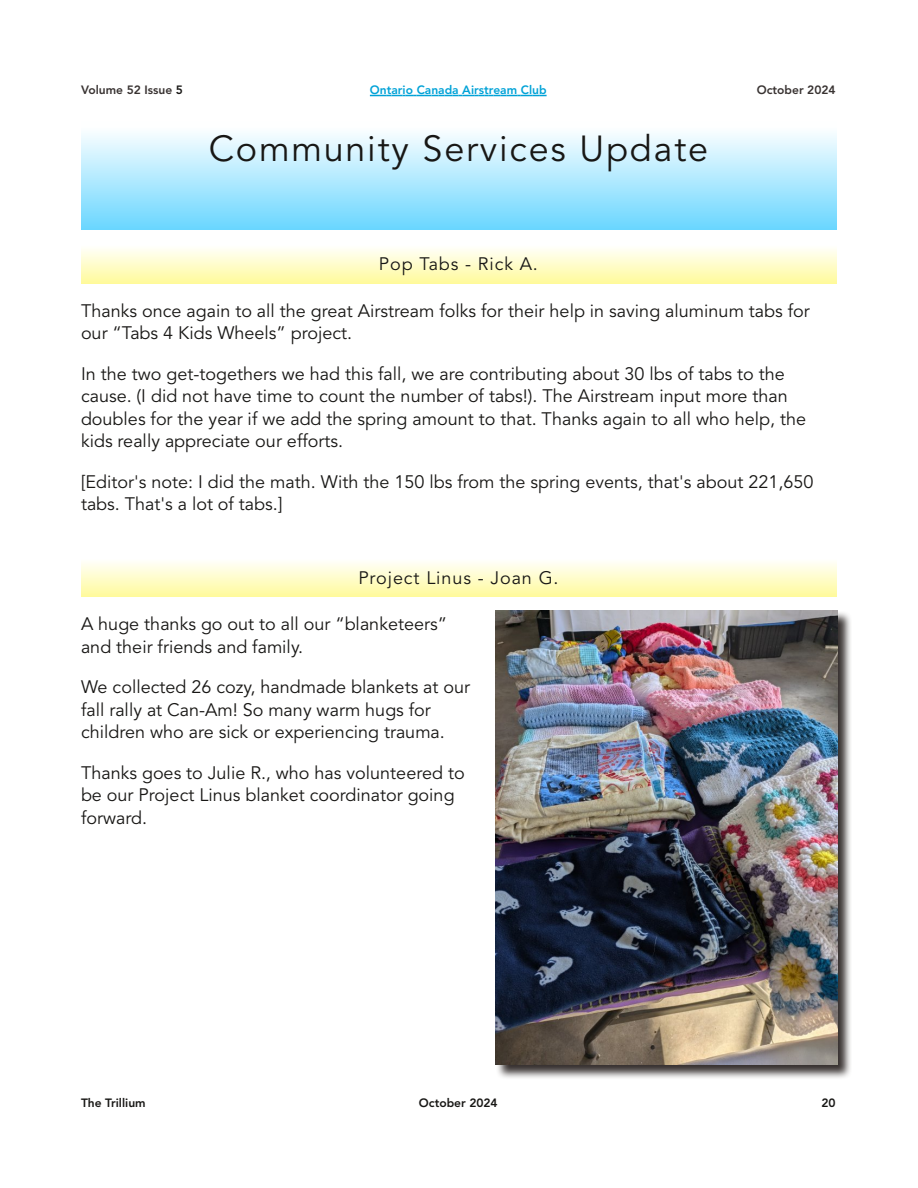
<style>
.page{position:relative;width:918px;height:1188px;background:#fff}
.page>*{position:absolute;margin:0;border:0;box-sizing:border-box;transform-origin:0 0}
.t1{font:36px "Avenir";letter-spacing:.05em;color:#181715}
.t2{font:18px/22.5px "Avenir";color:#181715}
.t3{font:18px "Avenir";letter-spacing:.05em;color:#181715}
.t4{font:800 12px "Avenir";color:#00a2d7}
.t5{font:800 12px "Avenir";color:#393332}
.t6{font:800 12px "Avenir";color:#181715}
.s1{color:#181715}
</style>
<div class="page">
<svg style="left:370px;top:95px;width:177px;height:1px"></svg>
<div style="left:81px;top:122px;width:756px;height:108px;background:linear-gradient(to bottom,#fff,#6bd6ff)"></div>
<div style="left:81px;top:243px;width:756px;height:41px;background:linear-gradient(to bottom,#fff,#fffa9a)"></div>
<div style="left:81px;top:556px;width:756px;height:41px;background:linear-gradient(to bottom,#fff,#fffa9b)"></div>
<svg style="left:497px;top:610px;width:354px;height:468px;background:#8e8b8b"></svg>
<img style="left:496px;top:610px;width:341px;height:455px">
<p class="t5" style="left:81px;top:81px;width:104px">Volume 52 Issue <span class="s1">5</span></p>
<p class="t4" style="left:370px;top:81px;width:178px">Ontario Canada Airstream Club</p>
<p class="t5" style="left:757px;top:81px;width:80px">October 2024</p>
<h1 class="t1" style="left:209px;top:121px;width:501px">Community Services Update</h1>
<p class="t3" style="left:379px;top:250px;width:161px">Pop Tabs - Rick A.</p>
<p class="t2" style="left:81px;top:300px;width:730px">Thanks once again to all the great Airstream folks for their help in saving aluminum tabs for our “Tabs 4 Kids Wheels” project.</p>
<p class="t2" style="left:81px;top:363px;width:727px">In the two get-togethers we had this fall, we are contributing about 30 lbs of tabs to the cause. (I did not have time to count the number of tabs!). The Airstream input more than doubles for the year if we add the spring amount to that. Thanks again to all who help, the kids really appreciate our efforts.</p>
<p class="t2" style="left:81px;top:471px;width:734px">[Editor's note: I did the math. With the 150 lbs from the spring events, that's about 221,650 tabs. That's a lot of tabs.]</p>
<p class="t3" style="left:358px;top:565px;width:202px">Project Linus - Joan G.</p>
<p class="t2" style="left:81px;top:613px;width:368px">A huge thanks go out to all our “blanketeers” and their friends and family.</p>
<p class="t2" style="left:81px;top:676px;width:391px">We collected 26 cozy, handmade blankets at our fall rally at Can-Am! So many warm hugs for children who are sick or experiencing trauma.</p>
<p class="t2" style="left:81px;top:762px;width:385px">Thanks goes to Julie R., who has volunteered to be our Project Linus blanket coordinator going forward.</p>
<p class="t6" style="left:81px;top:1094px;width:66px">The Trillium</p>
<p class="t6" style="left:419px;top:1094px;width:80px">October 2024</p>
<p class="t6" style="left:821px;top:1094px;width:16px">20</p>
</div>
